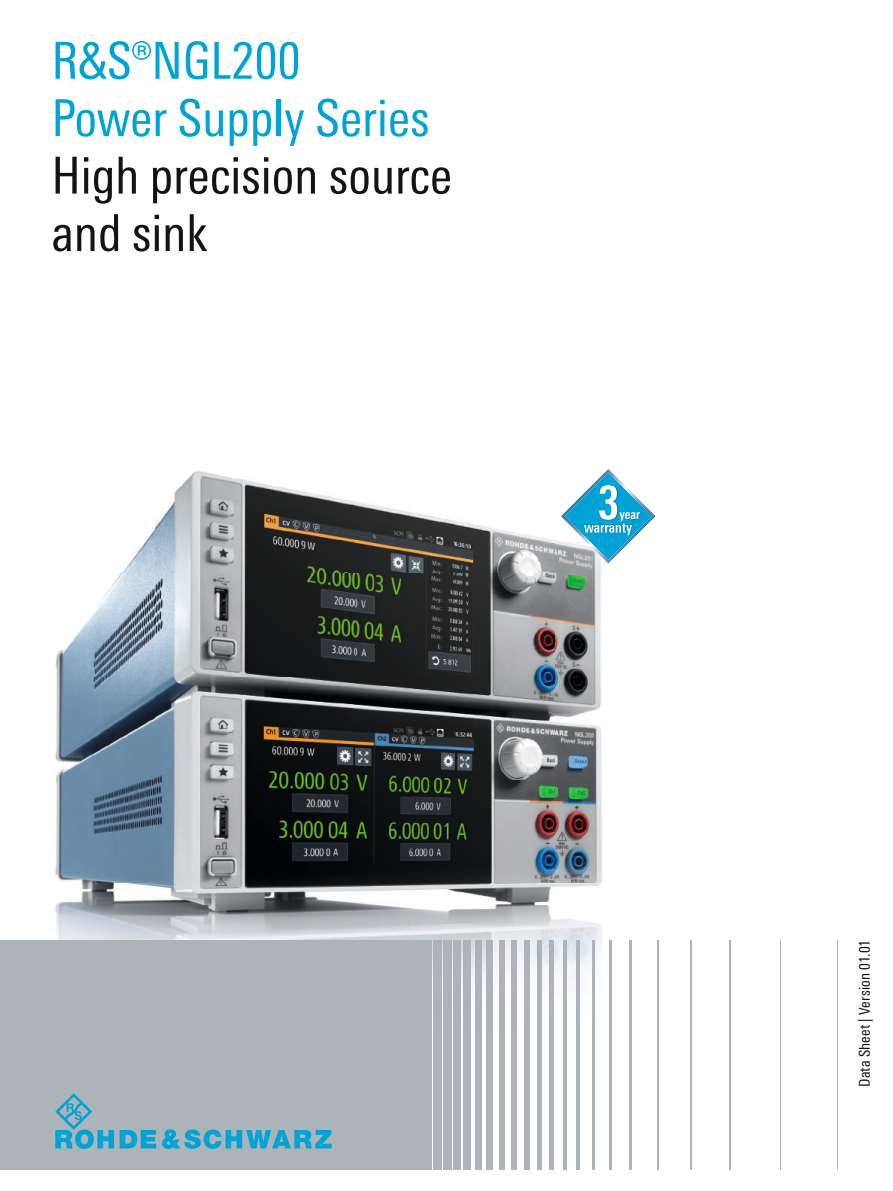
<style>
.page{position:relative;width:893px;height:1191px;background:#fff}
.page>*{position:absolute;margin:0;border:0;box-sizing:border-box;transform-origin:0 0}
.t1{font:51px/57.4px "Linotype Univers 420 Cn";color:#00a3d3}
.t2{font:51px/57.4px "Linotype Univers 420 Cn";color:#131413}
.t3{font:15px "Linotype Univers 420 Cn";letter-spacing:.005em;color:#131413}
.t4{font:700 13.35px "Linotype Univers 620 Cn";color:#fff}
</style>
<div class="page">
<img style="left:55px;top:471px;width:601px;height:699px">
<div style="left:0;top:940px;width:432px;height:230px;background:#acb4b9"></div>
<div style="left:433px;top:940px;width:9px;height:230px;background:#acb4b9"></div>
<div style="left:443px;top:940px;width:8px;height:230px;background:#acb4b9"></div>
<div style="left:453px;top:940px;width:8px;height:230px;background:#acb4b9"></div>
<div style="left:464px;top:940px;width:7px;height:230px;background:#acb4b9"></div>
<div style="left:475px;top:940px;width:6px;height:230px;background:#acb4b9"></div>
<div style="left:487px;top:940px;width:6px;height:230px;background:#acb4b9"></div>
<div style="left:499px;top:940px;width:6px;height:230px;background:#acb4b9"></div>
<div style="left:511px;top:940px;width:6px;height:230px;background:#acb4b9"></div>
<div style="left:524px;top:940px;width:5px;height:230px;background:#acb4b9"></div>
<hr style="left:537px;top:940px;width:4px;height:230px;background:#acb4b9">
<hr style="left:550px;top:940px;width:4px;height:230px;background:#acb4b9">
<hr style="left:563px;top:940px;width:4px;height:230px;background:#acb4b9">
<hr style="left:576px;top:940px;width:4px;height:230px;background:#acb4b9">
<hr style="left:592px;top:940px;width:3px;height:230px;background:#acb4b9">
<hr style="left:609px;top:940px;width:3px;height:230px;background:#acb4b9">
<hr style="left:630px;top:940px;width:2px;height:230px;background:#acb4b9">
<hr style="left:658px;top:940px;width:1px;height:230px;background:#acb4b9">
<hr style="left:690px;top:940px;width:2px;height:230px;background:#acb4b9">
<hr style="left:730px;top:940px;width:1px;height:230px;background:#acb4b9">
<hr style="left:780px;top:940px;width:1px;height:230px;background:#acb4b9">
<hr style="left:837px;top:940px;width:1px;height:230px;background:#acb4b9">
<svg style="left:120px;top:1130px;width:36px;height:18px"></svg>
<svg style="left:55px;top:1093px;width:59px;height:56px"></svg>
<svg style="left:162px;top:1129px;width:170px;height:20px"></svg>
<svg style="left:561px;top:469px;width:94px;height:94px"></svg>
<img style="left:619px;top:507px;width:22px;height:15px">
<p class="t1" style="left:51px;top:32px;width:380px">R&amp;S®NGL200<br>Power Supply Series</p>
<p class="t2" style="left:51px;top:146px;width:402px">High precision source and sink</p>
<p class="t4" style="left:620px;top:506px;width:22px">year</p>
<p class="t3" style="left:856px;top:1087px;width:148px;rotate:-90deg">Data Sheet | Version 01.01</p>
</div>
